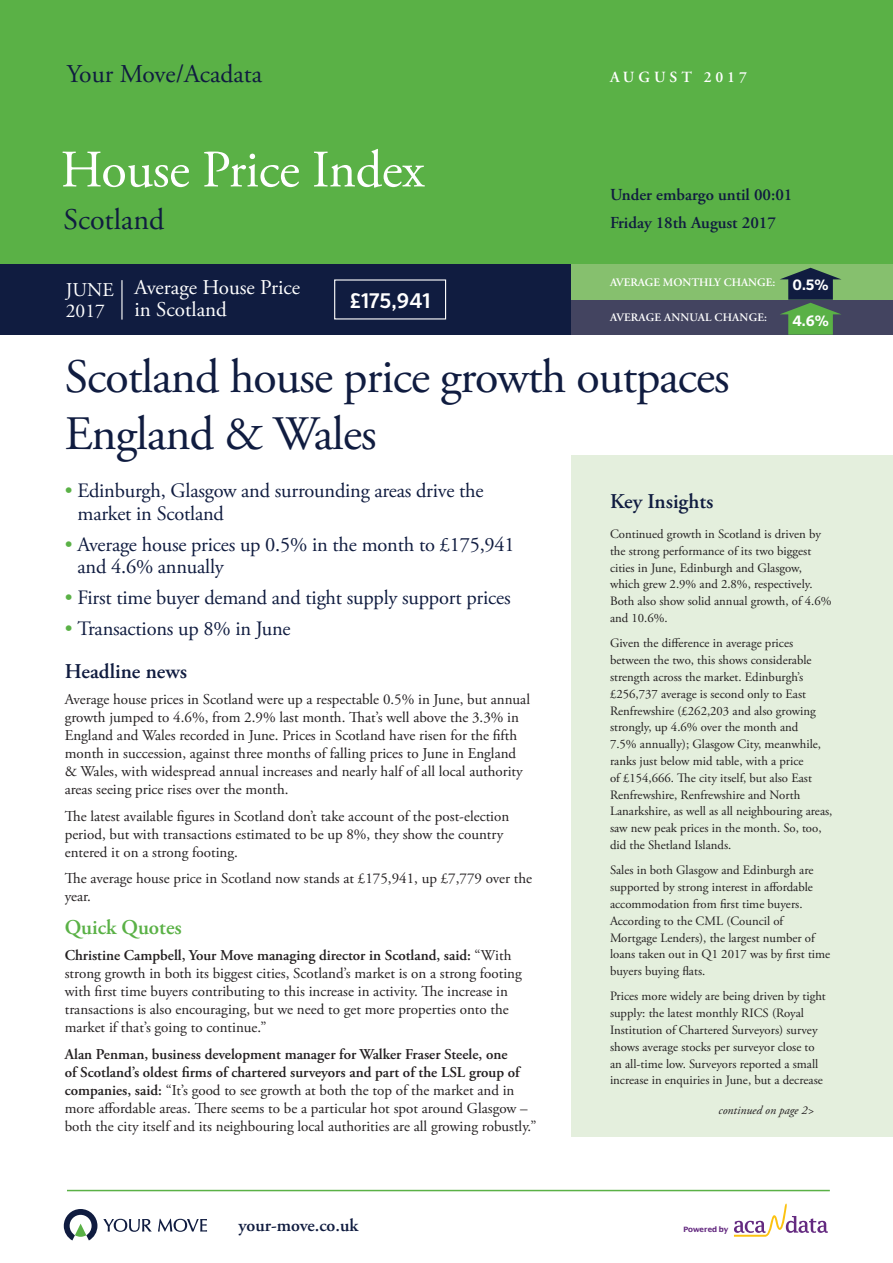
<style>
.page{position:relative;width:893px;height:1263px;background:#fff}
.page>*{position:absolute;margin:0;border:0;box-sizing:border-box;transform-origin:0 0}
.t1{font:52.5px "Adobe Garamond Pro";letter-spacing:-.01em;color:#fff}
.t2{font:48px/57px "Adobe Garamond Pro";letter-spacing:-.02em;color:#101c40}
.Paragraph_Style_1{font:30px "Adobe Garamond Pro";color:#101c40}
.Paragraph_Style_1-2{font:25.65px "Adobe Garamond Pro";color:#101c40}
.t3{font:21px/22.5px "Adobe Garamond Pro";color:#fff}
.Paragraph_Style_1-3{font:600 21px "Adobe Garamond Pro";color:#101c40}
.Paragraph_Style_1-4{font:600 21px "Adobe Garamond Pro";color:#5ab146}
.t4{font:600 21px "Verb Cond";color:#fff}
.Paragraph_Style_1-5{font:20.4px/22.5px "Adobe Garamond Pro";letter-spacing:-.01em;color:#101c40}
.t5{font:19.5px/21px "Adobe Garamond Pro";color:#fff}
.t6{font:600 18px "Adobe Garamond Pro";color:#101c40}
.Paragraph_Style_1-6{font:600 16.8px/27.6px "Adobe Garamond Pro";color:#101c40}
.Paragraph_Style_1-7{font:600 15.45px "Adobe Garamond Pro";letter-spacing:.255em;color:#fff}
.Paragraph_Style_1-8{font:15px/18px "Adobe Garamond Pro";color:#231f20}
.Paragraph_Style_1-9{font:700 14.85px "Verb Cond";color:#fff}
.Paragraph_Style_1-10{font:12.75px/16.8px "Adobe Garamond Pro";color:#231f20}
.Paragraph_Style_1-11{font:italic 12px "Adobe Garamond Pro";color:#231f20}
.Paragraph_Style_1-12{font:600 11.4px "Adobe Garamond Pro";color:#fff}
.t7{font:700 8.25px "Dialog";color:#642a80}
.s1{color:#5ab146}
.s2{font-weight:600}
</style>
<div class="page">
<svg style="left:734px;top:1203px;width:94px;height:34px"></svg>
<svg style="left:103px;top:1219px;width:49px;height:13px"></svg>
<svg style="left:158px;top:1219px;width:49px;height:13px"></svg>
<svg style="left:64px;top:1209px;width:33px;height:31px"></svg>
<div style="left:0;top:0;width:893px;height:264px;background:#5ab146"></div>
<div style="left:0;top:264px;width:893px;height:71px;background:#101c40"></div>
<div style="left:572px;top:299px;width:321px;height:36px;background:#434460"></div>
<div style="left:572px;top:264px;width:321px;height:35px;background:#86c06e"></div>
<hr style="left:67px;top:1190px;width:763px;height:1px;background:#5ab146">
<div style="left:572px;top:455px;width:321px;height:681px;background:#e4efdd"></div>
<svg style="left:780px;top:268px;width:61px;height:67px"></svg>
<hr style="left:121px;top:280px;width:2px;height:40px;background:#fff">
<p class="Paragraph_Style_1-2" style="left:67px;top:59px;width:197px">Your Move/Acadata</p>
<p class="t1" style="left:60px;top:138px;width:366px">House Price Index</p>
<p class="Paragraph_Style_1" style="left:63px;top:202px;width:103px">Scotland</p>
<p class="t3" style="left:135px;top:277px;width:167px">Average House Price in Scotland</p>
<p class="t5" style="left:66px;top:280px;width:49px">JUNE<br>2017</p>
<p class="t4" style="left:350px;top:288px;width:82px">£175,941</p>
<p class="Paragraph_Style_1-7" style="left:610px;top:68px;width:138px">AUGUST 2017</p>
<p class="Paragraph_Style_1-6" style="left:610px;top:181px;width:184px">Under embargo until 00:01<br>Friday 18th August 2017</p>
<p class="Paragraph_Style_1-12" style="left:610px;top:276px;width:167px">AVERAGE MONTHLY CHANGE:</p>
<p class="Paragraph_Style_1-12" style="left:610px;top:311px;width:158px">AVERAGE ANNUAL CHANGE:</p>
<p class="Paragraph_Style_1-9" style="left:792px;top:276px;width:38px">0.5%</p>
<p class="Paragraph_Style_1-9" style="left:792px;top:312px;width:38px">4.6%</p>
<p class="t2" style="left:65px;top:350px;width:666px">Scotland house price growth outpaces<br>England &amp; Wales</p>
<p class="Paragraph_Style_1-5" style="left:77px;top:480px;width:408px;text-indent:-13px"><span class="s1">•</span> Edinburgh, Glasgow and surrounding areas drive the market in Scotland</p>
<p class="Paragraph_Style_1-5" style="left:77px;top:533px;width:439px;text-indent:-13px"><span class="s1">•</span> Average house prices up 0.5% in the month to £175,941 and 4.6% annually</p>
<p class="Paragraph_Style_1-5" style="left:65px;top:587px;width:447px"><span class="s1">•</span> First time buyer demand and tight supply support prices</p>
<p class="Paragraph_Style_1-5" style="left:65px;top:618px;width:227px"><span class="s1">•</span> Transactions up 8% in June</p>
<p class="Paragraph_Style_1-3" style="left:65px;top:659px;width:124px">Headline news</p>
<p class="Paragraph_Style_1-8" style="left:65px;top:691px;width:467px">Average house prices in Scotland were up a respectable 0.5% in June, but annual growth jumped to 4.6%, from 2.9% last month. That’s well above the 3.3% in England and Wales recorded in June. Prices in Scotland have risen for the fifth month in succession, against three months of falling prices to June in England &amp; Wales, with widespread annual increases and nearly half of all local authority areas seeing price rises over the month.</p>
<p class="Paragraph_Style_1-8" style="left:65px;top:808px;width:446px">The latest available figures in Scotland don’t take account of the post-election period, but with transactions estimated to be up 8%, they show the country entered it on a strong footing.</p>
<p class="Paragraph_Style_1-8" style="left:65px;top:870px;width:469px">The average house price in Scotland now stands at £175,941, up £7,779 over the year.</p>
<p class="Paragraph_Style_1-4" style="left:65px;top:915px;width:119px">Quick Quotes</p>
<p class="Paragraph_Style_1-8" style="left:65px;top:947px;width:459px"><span class="s2">Christine Campbell, Your Move managing director in Scotland, said:</span> “With strong growth in both its biggest cities, Scotland’s market is on a strong footing with first time buyers contributing to this increase in activity. The increase in transactions is also encouraging, but we need to get more properties onto the market if that’s going to continue.”</p>
<p class="Paragraph_Style_1-8" style="left:65px;top:1045px;width:473px"><span class="s2">Alan Penman, business development manager for Walker Fraser Steele, one<br>of Scotland’s oldest firms of chartered surveyors and part of the LSL group of companies, said:</span> “It’s good to see growth at both the top of the market and in more affordable areas. There seems to be a particular hot spot around Glasgow – both the city itself and its neighbouring local authorities are all growing robustly.”</p>
<p class="t6" style="left:239px;top:1215px;width:121px">your-move.co.uk</p>
<p class="Paragraph_Style_1-3" style="left:610px;top:490px;width:105px">Key Insights</p>
<p class="Paragraph_Style_1-10" style="left:610px;top:526px;width:223px">Continued growth in Scotland is driven by the strong performance of its two biggest cities in June, Edinburgh and Glasgow, which grew 2.9% and 2.8%, respectively.<br>Both also show solid annual growth, of 4.6% and 10.6%.</p>
<p class="Paragraph_Style_1-10" style="left:610px;top:635px;width:224px">Given the difference in average prices between the two, this shows considerable strength across the market. Edinburgh’s £256,737 average is second only to East Renfrewshire (£262,203 and also growing strongly, up 4.6% over the month and<br>7.5% annually); Glasgow City, meanwhile, ranks just below mid table, with a price<br>of £154,666. The city itself, but also East Renfrewshire, Renfrewshire and North Lanarkshire, as well as all neighbouring areas, saw new peak prices in the month. So, too, did the Shetland Islands.</p>
<p class="Paragraph_Style_1-10" style="left:610px;top:862px;width:222px">Sales in both Glasgow and Edinburgh are supported by strong interest in affordable accommodation from first time buyers.<br>According to the CML (Council of Mortgage Lenders), the largest number of loans taken out in Q1 2017 was by first time buyers buying flats.</p>
<p class="Paragraph_Style_1-10" style="left:610px;top:988px;width:217px">Prices more widely are being driven by tight supply: the latest monthly RICS (Royal Institution of Chartered Surveyors) survey shows average stocks per surveyor close to an all-time low. Surveyors reported a small increase in enquiries in June, but a decrease</p>
<p class="Paragraph_Style_1-11" style="left:719px;top:1102px;width:97px">continued on page 2&gt;</p>
<p class="t7" style="left:683px;top:1225px;width:46px">Powered by</p>
</div>
